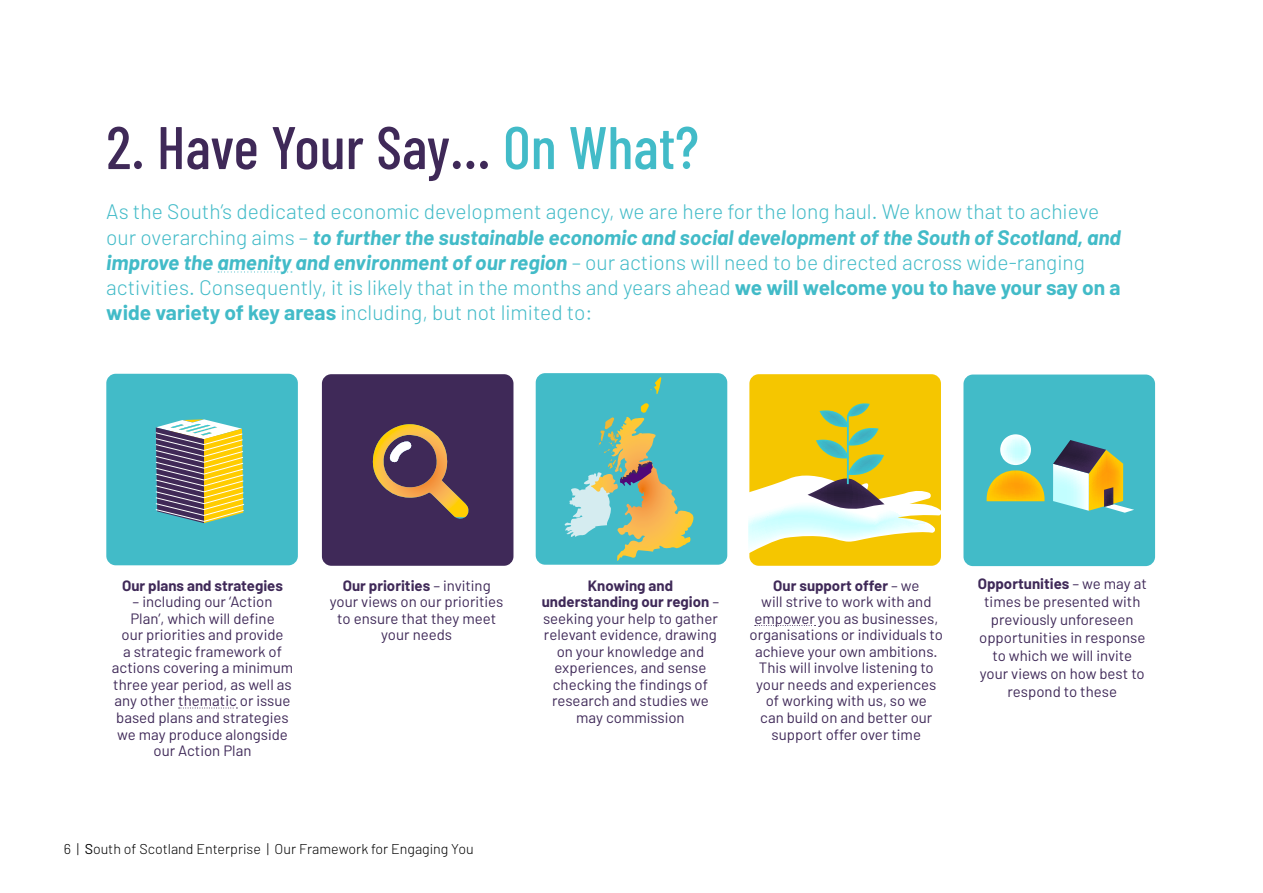
<style>
.page{position:relative;width:1263px;height:893px;background:#fff}
.page>*{position:absolute;margin:0;border:0;box-sizing:border-box;transform-origin:0 0}
.t1{font:500 60px "Barlow Condensed";color:#3f2958}
.t2{font:300 21px/25.2px "Barlow";color:#42bbc8}
.t3{font:15px/16.5px "Barlow";color:#3f2958;text-align:center}
.t4{font:700 15px "Barlow";color:#3f2958}
.t5{font:300 14.25px "Barlow";color:#000}
.s1{color:#42bbc8}
.s2{font-weight:700;font-style:italic}
.s3{font-weight:700}
.s4{font-weight:400}
</style>
<div class="page">
<svg style="left:218px;top:271px;width:74px;height:1px"></svg>
<div style="left:106px;top:374px;width:192px;height:191px;background:#42bbc8;border-radius:9px"></div>
<svg style="left:179px;top:708px;width:58px;height:1px"></svg>
<svg style="left:755px;top:625px;width:60px;height:1px"></svg>
<svg style="left:155px;top:419px;width:89px;height:104px;background:#a19a70"></svg>
<div style="left:322px;top:374px;width:191px;height:192px;background:#3f2958;border-radius:9px"></div>
<div style="left:749px;top:374px;width:192px;height:192px;background:#f5c600;border-radius:9px"></div>
<svg style="left:748px;top:403px;width:193px;height:150px"></svg>
<div style="left:536px;top:373px;width:191px;height:192px;background:#42bbc8;border-radius:9px"></div>
<svg style="left:650px;top:377px;width:11px;height:17px"></svg>
<svg style="left:565px;top:403px;width:126px;height:158px"></svg>
<div style="left:963px;top:375px;width:192px;height:191px;background:#42bbc8;border-radius:9px"></div>
<svg style="left:1053px;top:440px;width:81px;height:73px"></svg>
<svg style="left:987px;top:434px;width:57px;height:67px"></svg>
<svg style="left:372px;top:424px;width:97px;height:95px"></svg>
<h1 class="t1" style="left:106px;top:110px;width:594px">2. Have Your Say… <span class="s1">On What?</span></h1>
<p class="t2" style="left:106px;top:199px;width:1016px">As the South’s dedicated economic development agency, we are here for the long haul. We know that to achieve our overarching aims – <span class="s2">to further the sustainable economic and social development of the South of Scotland, and improve the amenity and environment of our region</span> – our actions will need to be directed across wide-ranging activities. Consequently, it is likely that in the months and years ahead <span class="s3">we will welcome you to have your say on a wide variety of key areas</span> including, but not limited to:</p>
<p class="t4" style="left:122px;top:576px;width:162px">Our plans and strategies</p>
<p class="t3" style="left:112px;top:593px;width:183px">– including our ‘Action<br>Plan’, which will define<br>our priorities and provide<br>a strategic framework of actions covering a minimum three year period, as well as any other thematic or issue based plans and strategies we may produce alongside our Action Plan</p>
<p class="t3" style="left:330px;top:577px;width:175px"><span class="s3">Our priorities</span> – inviting your views on our priorities to ensure that they meet your needs</p>
<p class="t3" style="left:542px;top:577px;width:179px"><span class="s3">Knowing and understanding our region</span> – seeking your help to gather relevant evidence, drawing on your knowledge and experiences, and sense checking the findings of research and studies we may commission</p>
<p class="t3" style="left:750px;top:577px;width:195px"><span class="s3">Our support offer</span> – we<br>will strive to work with and empower you as businesses, organisations or individuals to achieve your own ambitions.<br>This will involve listening to your needs and experiences of working with us, so we<br>can build on and better our support offer over time</p>
<p class="t3" style="left:978px;top:575px;width:170px;line-height:18px"><span class="s3">Opportunities</span> – we may at times be presented with previously unforeseen opportunities in response to which we will invite your views on how best to respond to these</p>
<p class="t5" style="left:64px;top:840px;width:411px">6 | <span class="s4">S</span>outh of Scotland Enterprise | Our Framework for Engaging You</p>
</div>
